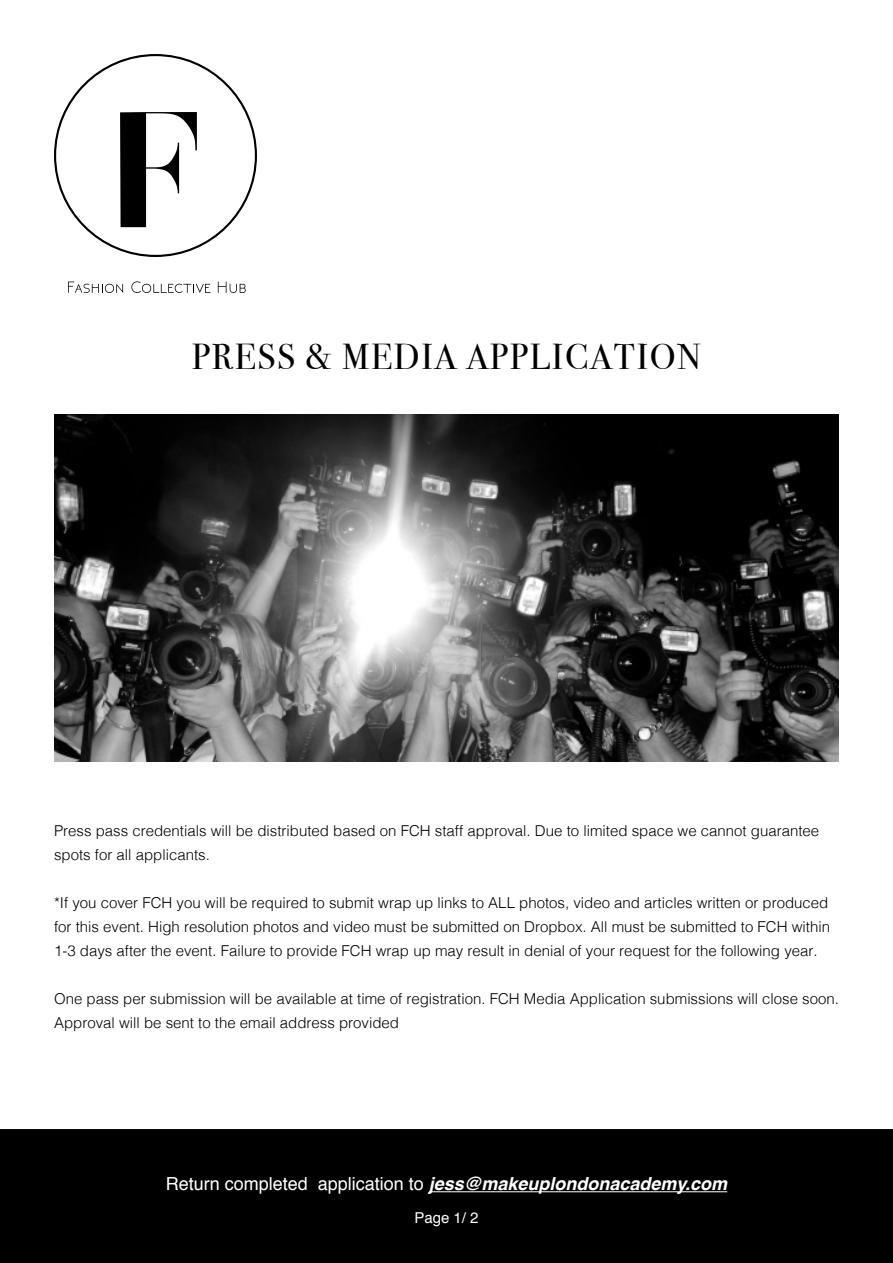
<style>
.page{position:relative;width:893px;height:1263px;background:#fff}
.page>*{position:absolute;margin:0;border:0;box-sizing:border-box;transform-origin:0 0}
.t1{font:36px "Bodoni Svty Two ITCTT";letter-spacing:.05em;color:#000}
.t2{font:18px "Helvetica";color:#fff}
.t3{font:300 15px/24px "Helvetica";color:#000}
.t4{font:15px "Helvetica";color:#fff}
.s1{font-weight:700;font-style:italic}
</style>
<div class="page">
<svg style="left:54px;top:54px;width:203px;height:203px"></svg>
<svg style="left:68px;top:282px;width:55px;height:11px"></svg>
<svg style="left:131px;top:281px;width:79px;height:12px"></svg>
<svg style="left:218px;top:282px;width:28px;height:11px"></svg>
<div style="left:1px;top:1130px;width:891px;height:132px;background:#000"></div>
<div style="left:0;top:1129px;width:893px;height:134px;border:2px solid #000"></div>
<img style="left:54px;top:415px;width:785px;height:346px">
<hr style="left:429px;top:1191px;width:298px;height:1px;background:#fff">
<h1 class="t1" style="left:192px;top:327px;width:511px">PRESS &amp; MEDIA APPLICATION</h1>
<p class="t3" style="left:54px;top:817px;width:767px">Press pass credentials will be distributed based on FCH staff approval. Due to limited space we cannot guarantee spots for all applicants.</p>
<p class="t3" style="left:54px;top:889px;width:778px;text-align:justify">*If you cover FCH you will be required to submit wrap up links to ALL photos, video and articles written or produced for this event. High resolution photos and video must be submitted on Dropbox. All must be submitted to FCH within 1-3 days after the event. Failure to provide FCH wrap up may result in denial of your request for the following year.</p>
<p class="t3" style="left:54px;top:985px;width:786px">One pass per submission will be available at time of registration. FCH Media Application submissions will close soon.<br>Approval will be sent to the email address provided</p>
<p class="t2" style="left:166px;top:1170px;width:563px">Return completed application to <span class="s1">jess@makeuplondonacademy.com</span></p>
<p class="t4" style="left:414px;top:1206px;width:66px">Page 1/ 2</p>
</div>
